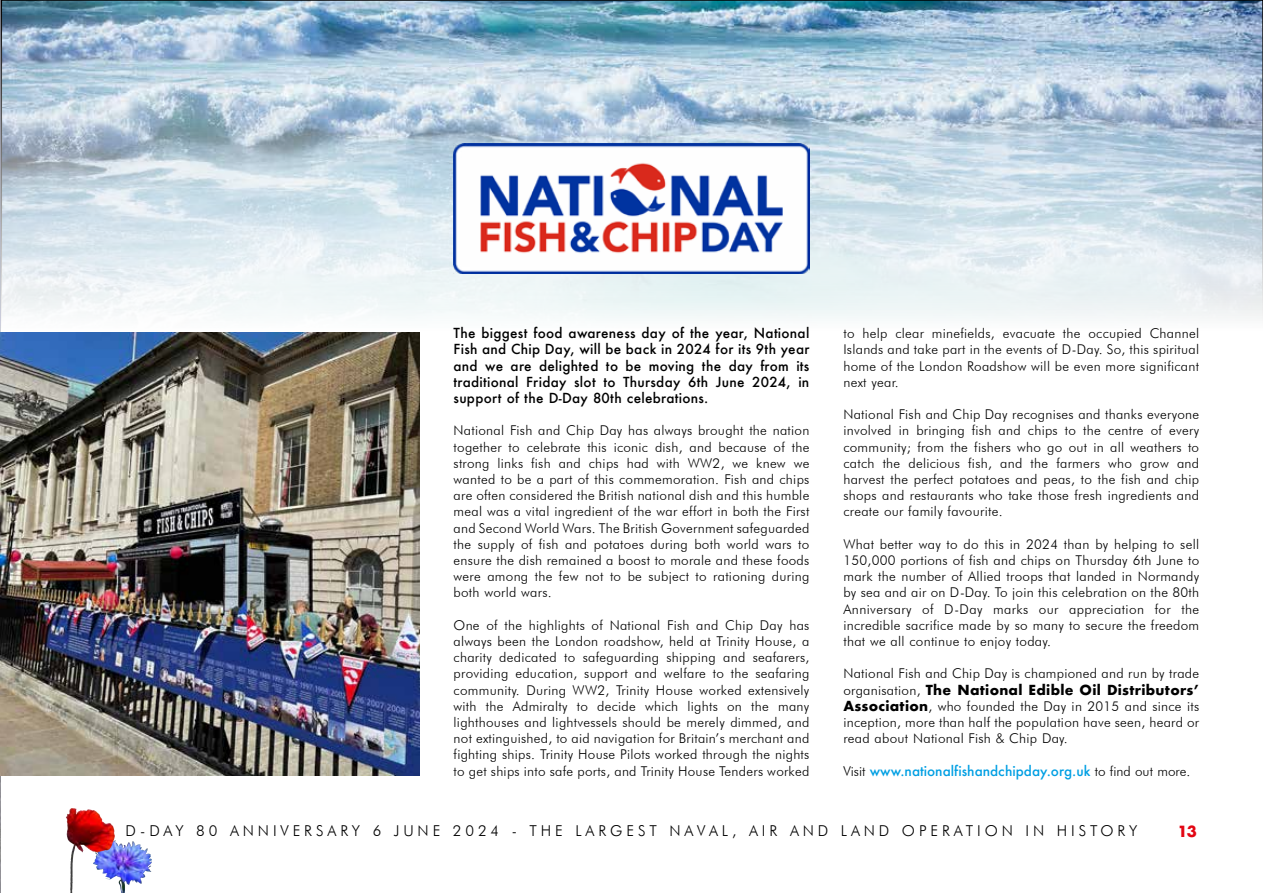
<style>
.page{position:relative;width:1263px;height:893px;background:#fff}
.page>*{position:absolute;margin:0;border:0;box-sizing:border-box;transform-origin:0 0}
.t1{font:300 15px "Futura BT";letter-spacing:.26em;color:#000}
.t2{font:700 15px "Futura";color:#e30613}
.t3{font:300 13.5px/16.2px "Futura BT";letter-spacing:.02em;color:#000;text-align:justify}
.t4{font:500 13.5px/16.2px "Futura";letter-spacing:.02em;color:#000;text-align:justify}
.t5{font:500 13.5px "Futura";color:#009fe3}
.t6{font:700 13.5px "Futura";letter-spacing:.02em;color:#000}
.s1{font-family:"Futura BT";font-weight:300}
.s2{font-family:"Futura";font-weight:700}
.s3{font-family:"Futura BT";font-weight:300;color:#000}
</style>
<div class="page">
<img style="left:0;top:0;width:1px;height:893px">
<svg style="left:102px;top:840px;width:13px;height:5px"></svg>
<img style="left:66px;top:808px;width:8px;height:53px">
<img style="left:4px;top:3px;width:1256px;height:330px">
<img style="left:0;top:333px;width:420px;height:443px">
<img style="left:454px;top:144px;width:355px;height:129px">
<p class="t4" style="left:454px;top:325px;width:357px">The biggest food awareness day of the year, National Fish and Chip Day, will be back in 2024 for its 9th year and we are delighted to be moving the day from its traditional Friday slot to Thursday 6th June 2024, in support of the D-Day 80th celebrations.</p>
<p class="t3" style="left:454px;top:422px;width:357px">National Fish and Chip Day has always brought the nation together to celebrate this iconic dish, and because of the strong links fish and chips had with WW2, we knew we wanted to be a part of this commemoration. Fish and chips are often considered the British national dish and this humble meal was a vital ingredient of the war effort in both the First and Second World Wars. The British Government safeguarded the supply of fish and potatoes during both world wars to ensure the dish remained a boost to morale and these foods were among the few not to be subject to rationing during both world wars.</p>
<p class="t3" style="left:454px;top:617px;width:357px">One of the highlights of National Fish and Chip Day has always been the London roadshow, held at Trinity House, a charity dedicated to safeguarding shipping and seafarers, providing education, support and welfare to the seafaring community. During WW2, Trinity House worked extensively with the Admiralty to decide which lights on the many lighthouses and lightvessels should be merely dimmed, and not extinguished, to aid navigation for Britain’s merchant and fighting ships. Trinity House Pilots worked through the nights to get ships into safe ports, and Trinity House Tenders worked</p>
<p class="t3" style="left:843px;top:325px;width:357px">to help clear minefields, evacuate the occupied Channel Islands and take part in the events of D-Day. So, this spiritual home of the London Roadshow will be even more significant next year.</p>
<p class="t3" style="left:843px;top:406px;width:357px">National Fish and Chip Day recognises and thanks everyone involved in bringing fish and chips to the centre of every community; from the fishers who go out in all weathers to catch the delicious fish, and the farmers who grow and harvest the perfect potatoes and peas, to the fish and chip shops and restaurants who take those fresh ingredients and create our family favourite.</p>
<p class="t3" style="left:843px;top:536px;width:357px">What better way to do this in 2024 than by helping to sell 150,000 portions of fish and chips on Thursday 6th June to mark the number of Allied troops that landed in Normandy by sea and air on D-Day. To join this celebration on the 80th Anniversary of D-Day marks our appreciation for the incredible sacrifice made by so many to secure the freedom that we all continue to enjoy today.</p>
<p class="t3" style="left:843px;top:665px;width:357px">National Fish and Chip Day is championed and run by trade</p>
<p class="t6" style="left:843px;top:680px;width:357px"><span class="s1">organisation,</span> The National Edible Oil Distributors’</p>
<p class="t3" style="left:843px;top:698px;width:357px"><span class="s2">Association</span>, who founded the Day in 2015 and since its inception, more than half the population have seen, heard or read about National Fish &amp; Chip Day.</p>
<p class="t5" style="left:843px;top:761px;width:348px"><span class="s3">Visit</span> www.nationalfishandchipday.org.uk <span class="s3">to find out more.</span></p>
<p class="t1" style="left:125px;top:821px;width:1013px">D-DAY 80 ANNIVERSARY 6 JUNE 2024 - THE LARGEST NAVAL, AIR AND LAND OPERATION IN HISTORY</p>
<p class="t2" style="left:1177px;top:820px;width:21px">13</p>
</div>
